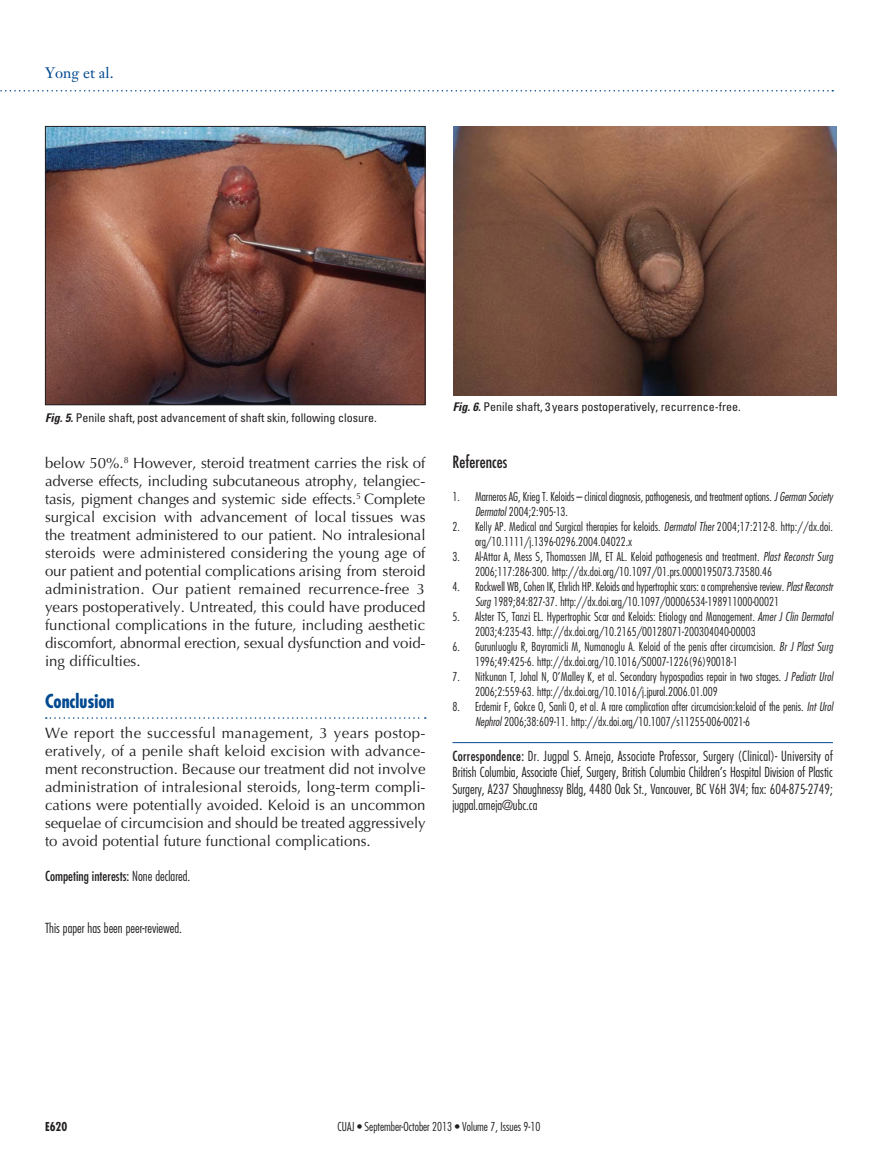
<style>
.page{position:relative;width:878px;height:1175px;background:#fff}
.page>*{position:absolute;margin:0;border:0;box-sizing:border-box;transform-origin:0 0}
.t1{font:700 condensed 18.75px "Futura";color:#014990}
.t2{font:condensed 16.5px "Futura";color:#231f20}
.t3{font:15px/18px "Optima";color:#231f20;text-align:justify}
.t4{font:15px "Janson Text";color:#014990}
.t5{font:300 condensed 13.5px/16.5px "Futura";color:#231f20;text-align:justify}
.t6{font:condensed 13.5px "Futura";color:#231f20}
.t7{font:300 condensed 12px/15px "Futura";color:#231f20}
.t8{font:condensed 12px "Univers";color:#231f20}
.t9{font:700 condensed 12px "Futura";color:#231f20}
.s1{font-weight:700;font-style:italic}
.s2{font-weight:300}
.s3{font-style:italic}
.s4{font-weight:400}
</style>
<div class="page">
<svg style="left:0;top:90px;width:833px;height:2px"></svg>
<svg style="left:46px;top:717px;width:379px;height:1px"></svg>
<hr style="left:452px;top:742px;width:380px;height:1px;background:#014990">
<img style="left:47px;top:128px;width:376px;height:275px">
<div style="left:45px;top:126px;width:380px;height:279px;border:1px solid #231f20"></div>
<img style="left:453px;top:126px;width:383px;height:269px">
<p class="t4" style="left:45px;top:63px;width:70px">Yong et al.</p>
<p class="t8" style="left:45px;top:410px;width:333px"><span class="s1">Fig. 5.</span> Penile shaft, post advancement of shaft skin, following closure.</p>
<p class="t3" style="left:45px;top:454px;width:382px">below 50%.<sup>8</sup> However, steroid treatment carries the risk of adverse effects, including subcutaneous atrophy, telangiec&shy;tasis, pigment changes and systemic side effects.<sup>5</sup> Complete surgical excision with advancement of local tissues was the treatment administered to our patient. No intralesional steroids were administered considering the young age of our patient and potential complications arising from steroid administration. Our patient remained recurrence-free 3 years postoperatively. Untreated, this could have produced functional complications in the future, including aesthetic discomfort, abnormal erection, sexual dysfunction and void&shy;ing difficulties.</p>
<h1 class="t1" style="left:45px;top:689px;width:71px">Conclusion</h1>
<p class="t3" style="left:45px;top:724px;width:382px">We report the successful management, 3 years postop&shy;eratively, of a penile shaft keloid excision with advance&shy;ment reconstruction. Because our treatment did not involve administration of intralesional steroids, long-term compli&shy;cations were potentially avoided. Keloid is an uncommon sequelae of circumcision and should be treated aggressively to avoid potential future functional complications.</p>
<p class="t6" style="left:45px;top:867px;width:147px">Competing interests: <span class="s2">None declared.</span></p>
<p class="t5" style="left:45px;top:920px;width:138px">This paper has been peer-reviewed.</p>
<p class="t8" style="left:453px;top:399px;width:289px"><span class="s1">Fig. 6.</span> Penile shaft, 3 years postoperatively, recurrence-free.</p>
<h2 class="t2" style="left:452px;top:452px;width:56px">References</h2>
<p class="t7" style="left:475px;top:489px;width:359px;text-indent:-22px">1. Marneros AG, Krieg T. Keloids – clinical diagnosis, pathogenesis, and treatment options. <span class="s3">J German Society<br>Dermatol</span> 2004;2:905-13.</p>
<p class="t7" style="left:475px;top:519px;width:359px;text-indent:-22px">2. Kelly AP. Medical and Surgical therapies for keloids. <span class="s3">Dermatol Ther</span> 2004;17:212-8. http://dx.doi. org/10.1111/j.1396-0296.2004.04022.x</p>
<p class="t7" style="left:475px;top:549px;width:359px;text-indent:-22px">3. Al-Attar A, Mess S, Thomassen JM, ET AL. Keloid pathogenesis and treatment. <span class="s3">Plast Reconstr Surg<br></span>2006;117:286-300. http://dx.doi.org/10.1097/01.prs.0000195073.73580.46</p>
<p class="t7" style="left:475px;top:579px;width:359px;text-indent:-22px">4. Rockwell WB, Cohen IK, Ehrlich HP. Keloids and hypertrophic scars: a comprehensive review. <span class="s3">Plast Reconstr<br>Surg</span> 1989;84:827-37. http://dx.doi.org/10.1097/00006534-198911000-00021</p>
<p class="t7" style="left:475px;top:609px;width:359px;text-indent:-22px">5. Alster TS, Tanzi EL. Hypertrophic Scar and Keloids: Etiology and Management. <span class="s3">Amer J Clin Dermatol<br></span>2003;4:235-43. http://dx.doi.org/10.2165/00128071-200304040-00003</p>
<p class="t7" style="left:475px;top:639px;width:359px;text-indent:-22px">6. Gurunluoglu R, Bayramicli M, Numanoglu A. Keloid of the penis after circumcision. <span class="s3">Br J Plast Surg<br></span>1996;49:425-6. http://dx.doi.org/10.1016/S0007-1226(96)90018-1</p>
<p class="t7" style="left:475px;top:669px;width:359px;text-indent:-22px">7. Nitkunan T, Johal N, O’Malley K, et al. Secondary hypospadias repair in two stages. <span class="s3">J Pediatr Urol<br></span>2006;2:559-63. http://dx.doi.org/10.1016/j.jpurol.2006.01.009</p>
<p class="t7" style="left:475px;top:699px;width:359px;text-indent:-22px">8. Erdemir F, Gokce O, Sanli O, et al. A rare complication after circumcision:keloid of the penis. <span class="s3">Int Urol<br>Nephrol</span> 2006;38:609-11. http://dx.doi.org/10.1007/s11255-006-0021-6</p>
<p class="t5" style="left:452px;top:747px;width:382px"><span class="s4">Correspondence:</span> Dr. Jugpal S. Arneja, Associate Professor, Surgery (Clinical)- University of British Columbia, Associate Chief, Surgery, British Columbia Children’s Hospital Division of Plastic Surgery, A237 Shaughnessy Bldg, 4480 Oak St., Vancouver, BC V6H 3V4; fax: 604-875-2749; jugpal.arneja@ubc.ca</p>
<p class="t9" style="left:45px;top:1118px;width:24px">E620</p>
<p class="t7" style="left:337px;top:1118px;width:204px">CUAJ • September-October 2013 • Volume 7, Issues 9-10</p>
</div>
